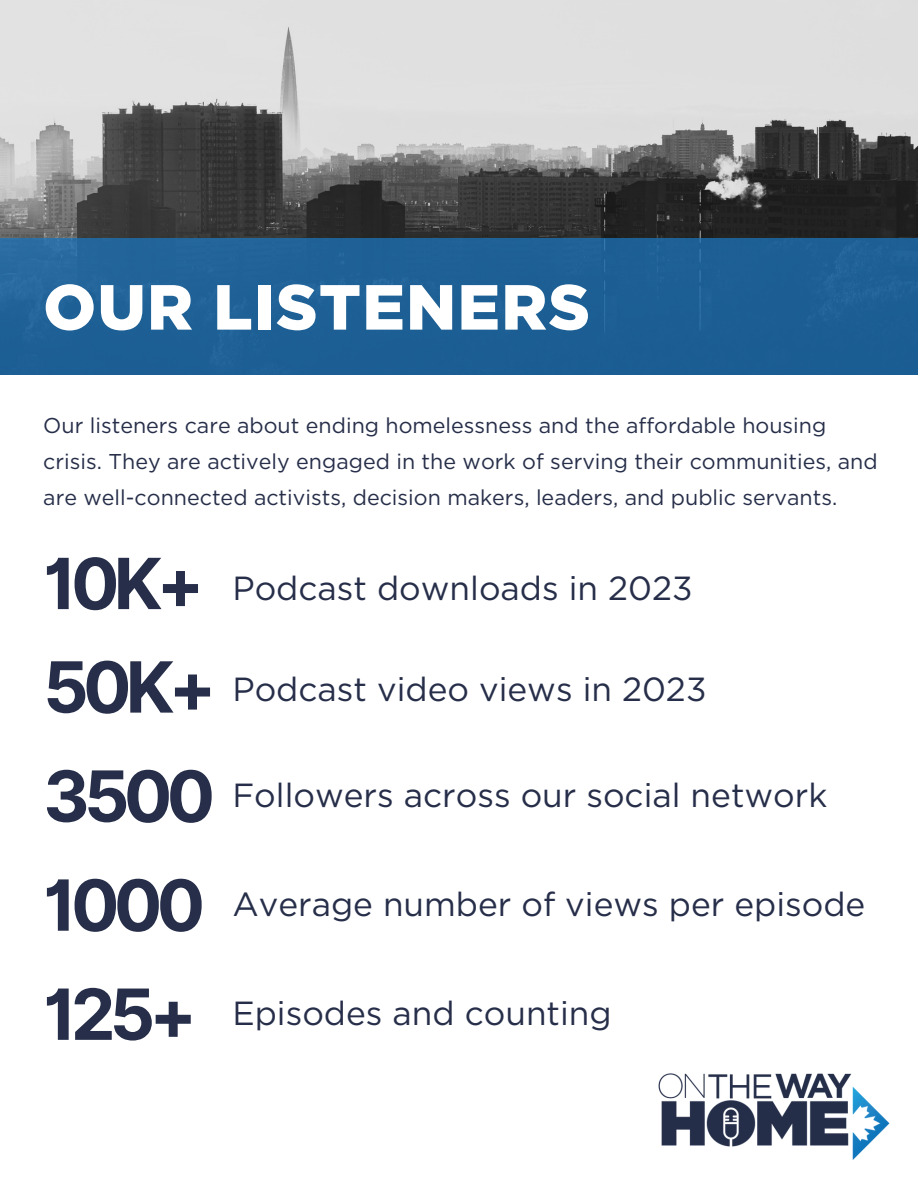
<style>
.page{position:relative;width:918px;height:1188px;background:#fff}
.page>*{position:absolute;margin:0;border:0;box-sizing:border-box;transform-origin:0 0}
.t1{font:700 70.5px "Inter";letter-spacing:-.08em;color:#262e49}
.t2{font:900 63.6px "Gotham";letter-spacing:.02em;color:#fff}
.t3{font:33.45px "Gotham";color:#262e49}
.t4{font:21.45px/36px "Gotham";color:#262e49}
</style>
<div class="page">
<img style="left:0;top:0;width:918px;height:375px">
<div style="left:0;top:238px;width:918px;height:136px;background:#1d5f95"></div>
<img style="left:658px;top:1074px;width:232px;height:86px">
<p class="t2" style="left:43px;top:279px;width:548px">OUR LISTENERS</p>
<p class="t4" style="left:43px;top:407px;width:836px">Our listeners care about ending homelessness and the affordable housing crisis. They are actively engaged in the work of serving their communities, and are well-connected activists, decision makers, leaders, and public servants.</p>
<p class="t1" style="left:43px;top:541px;width:162px">10K+</p>
<p class="t1" style="left:43px;top:645px;width:174px">50K+</p>
<p class="t3" style="left:232px;top:568px;width:462px">Podcast downloads in 2023</p>
<p class="t3" style="left:232px;top:669px;width:476px">Podcast video views in 2023</p>
<p class="t1" style="left:43px;top:754px;width:173px">3500</p>
<p class="t3" style="left:232px;top:775px;width:597px">Followers across our social network</p>
<p class="t1" style="left:43px;top:863px;width:163px">1000</p>
<p class="t3" style="left:232px;top:884px;width:635px">Average number of views per episode</p>
<p class="t1" style="left:43px;top:972px;width:155px">125+</p>
<p class="t3" style="left:232px;top:993px;width:381px">Episodes and counting</p>
</div>
